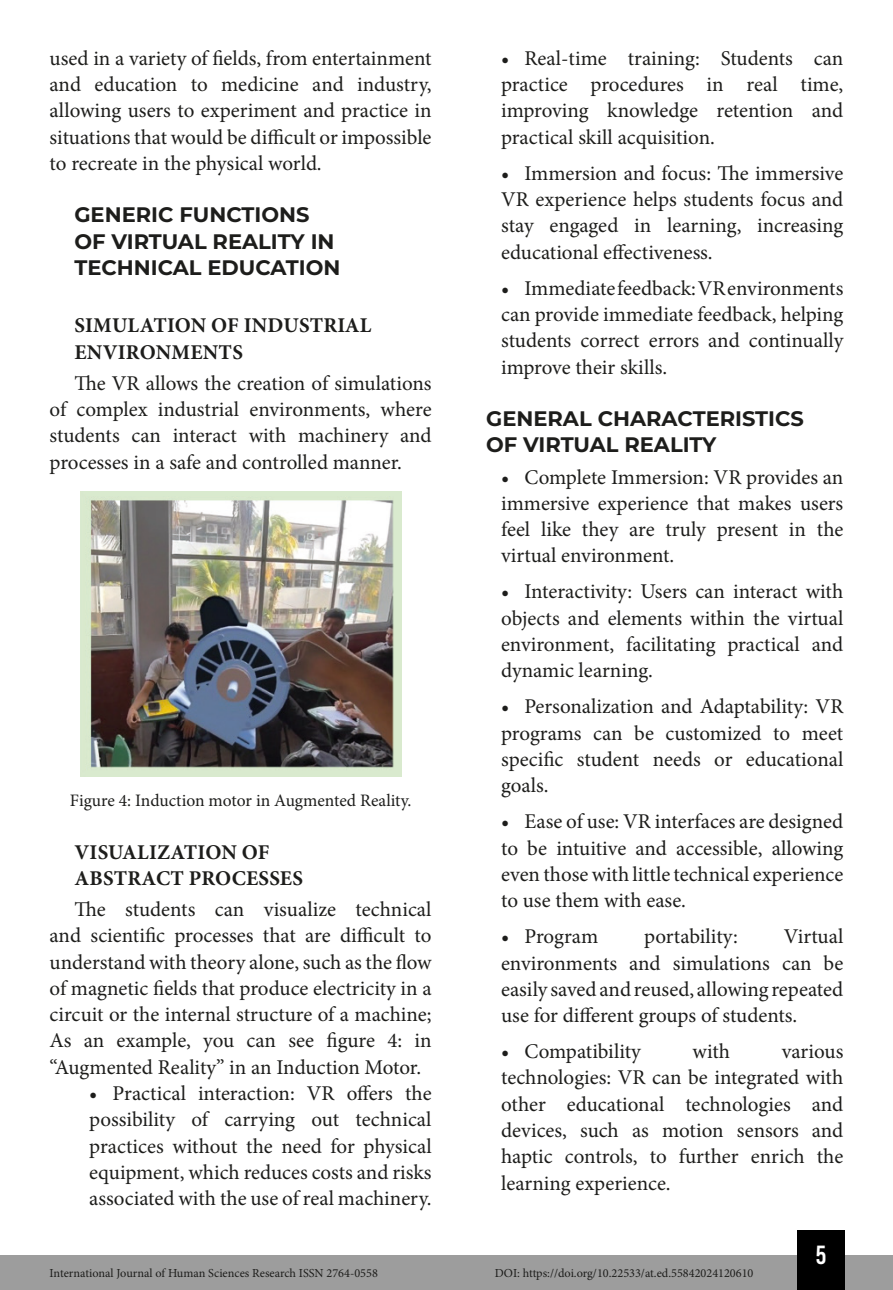
<style>
.page{position:relative;width:893px;height:1290px;background:#fff}
.page>*{position:absolute;margin:0;border:0;box-sizing:border-box;transform-origin:0 0}
.t1{font:26.25px "Bebas Kai";color:#fff}
.TXT{font:21px/26.2px "Minion Pro";color:#1d1d1b;text-align:justify}
.TITULO{font:700 21px/26.2px "Montserrat";color:#1d1d1b}
.SUB{font:700 21px/26.2px "Minion Pro";letter-spacing:.01em;color:#1d1d1b}
.INFO{font:17.5px "Minion Pro";color:#1d1d1b}
.t2{font:12.25px "Minion Pro";color:#1d1d1b}
</style>
<div class="page">
<div style="left:0;top:1255px;width:893px;height:35px;background:#9d9d9d"></div>
<div style="left:797px;top:1230px;width:48px;height:60px;background:#000"></div>
<img style="left:80px;top:492px;width:321px;height:285px">
<p class="TXT" style="left:50px;top:45px;width:383px">used in a variety of fields, from entertainment and education to medicine and industry, allowing users to experiment and practice in situations that would be difficult or impossible to recreate in the physical world.</p>
<p class="TITULO" style="left:74px;top:201px;width:268px">GENERIC FUNCTIONS<br>OF VIRTUAL REALITY IN<br>TECHNICAL EDUCATION</p>
<p class="SUB" style="left:75px;top:312px;width:298px">SIMULATION OF INDUSTRIAL<br>ENVIRONMENTS</p>
<p class="TXT" style="left:50px;top:370px;width:383px;text-indent:25px">The VR allows the creation of simulations of complex industrial environments, where students can interact with machinery and processes in a safe and controlled manner.</p>
<p class="INFO" style="left:70px;top:789px;width:343px">Figure 4: Induction motor in Augmented Reality.</p>
<p class="SUB" style="left:75px;top:838px;width:230px">VISUALIZATION OF<br>ABSTRACT PROCESSES</p>
<p class="TXT" style="left:50px;top:896px;width:383px;text-indent:25px">The students can visualize technical and scientific processes that are difficult to understand with theory alone, such as the flow of magnetic fields that produce electricity in a circuit or the internal structure of a machine; As an example, you can see figure 4: in “Augmented Reality” in an Induction Motor.</p>
<p class="TXT" style="left:89px;top:1080px;width:344px">• Practical interaction: VR offers the possibility of carrying out technical practices without the need for physical equipment, which reduces costs and risks associated with the use of real machinery.</p>
<p class="TXT" style="left:501px;top:45px;width:344px">• Real-time training: Students can practice procedures in real time, improving knowledge retention and practical skill acquisition.</p>
<p class="TXT" style="left:501px;top:160px;width:344px">• Immersion and focus: The immersive VR experience helps students focus and stay engaged in learning, increasing educational effectiveness.</p>
<p class="TXT" style="left:501px;top:275px;width:344px">• Immediate feedback: VR environments can provide immediate feedback, helping students correct errors and continually improve their skills.</p>
<p class="TITULO" style="left:486px;top:404px;width:319px">GENERAL CHARACTERISTICS<br>OF VIRTUAL REALITY</p>
<p class="TXT" style="left:501px;top:464px;width:344px">• Complete Immersion: VR provides an immersive experience that makes users feel like they are truly present in the virtual environment.</p>
<p class="TXT" style="left:501px;top:579px;width:344px">• Interactivity: Users can interact with objects and elements within the virtual environment, facilitating practical and dynamic learning.</p>
<p class="TXT" style="left:501px;top:694px;width:344px">• Personalization and Adaptability: VR programs can be customized to meet specific student needs or educational goals.</p>
<p class="TXT" style="left:501px;top:808px;width:344px">• Ease of use: VR interfaces are designed to be intuitive and accessible, allowing even those with little technical experience to use them with ease.</p>
<p class="TXT" style="left:501px;top:923px;width:99px">• Program</p>
<p class="TXT" style="left:644px;top:923px;width:95px">portability:</p>
<p class="TXT" style="left:501px;top:923px;width:344px;text-indent:283px">Virtual environments and simulations can be easily saved and reused, allowing repeated use for different groups of students.</p>
<p class="TXT" style="left:501px;top:1038px;width:141px">• Compatibility</p>
<p class="TXT" style="left:692px;top:1038px;width:39px">with</p>
<p class="TXT" style="left:501px;top:1038px;width:344px;text-indent:281px">various technologies: VR can be integrated with other educational technologies and devices, such as motion sensors and haptic controls, to further enrich the learning experience.</p>
<p class="t1" style="left:816px;top:1241px;width:12px">5</p>
<p class="t2" style="left:50px;top:1265px;width:330px">International Journal of Human Sciences Research ISSN 2764-0558</p>
<p class="t2" style="left:495px;top:1265px;width:260px">DOI: https://doi.org/10.22533/at.ed.55842024120610</p>
</div>
